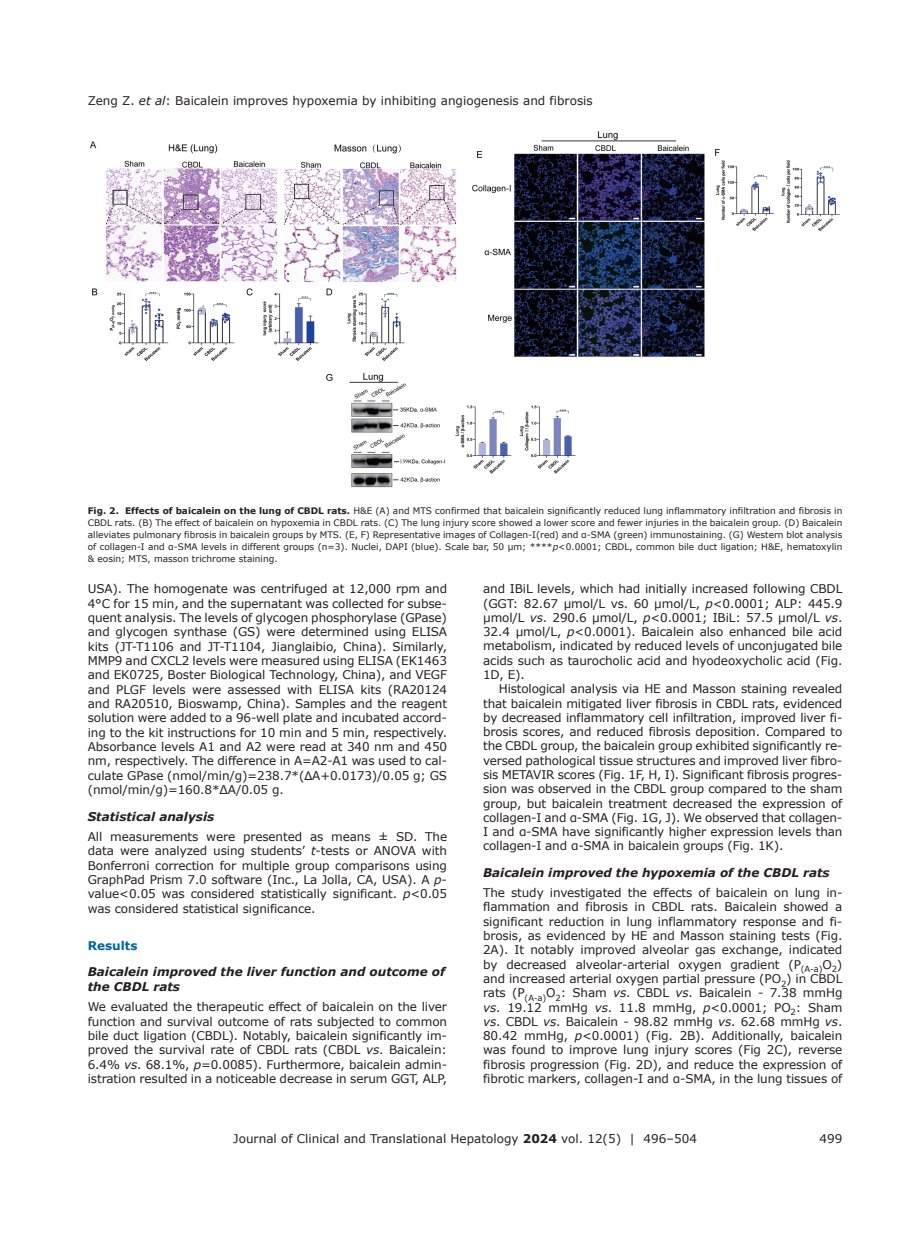
<style>
.page{position:relative;width:919px;height:1238px;background:#fff}
.page>*{position:absolute;margin:0;border:0;box-sizing:border-box;transform-origin:0 0}
.t1{font:12px/14.2px "Verdana";letter-spacing:-.01em;color:#231f20;text-align:justify}
.t2{font:italic 700 12px/14.5px "Verdana";color:#231f20}
.t3{font:700 12px "Verdana";color:#0065a4}
.t4{font:9px/12px "Verdana";color:#231f20;text-align:justify}
.s1{font-style:italic}
.s2{font-weight:700}
.s3{font-family:"Arial"}
</style>
<div class="page">
<img style="left:90px;top:131px;width:750px;height:357px">
<p class="t1" style="left:88px;top:93px;width:506px">Zeng Z. <span class="s1">et al</span>: Baicalein improves hypoxemia by inhibiting angiogenesis and fibrosis</p>
<p class="t4" style="left:88px;top:505px;width:756px"><span class="s2">Fig. 2. Effects of baicalein on the lung of CBDL rats.</span> H&amp;E (A) and MTS confirmed that baicalein significantly reduced lung inflammatory infiltration and fibrosis in CBDL rats. (B) The effect of baicalein on hypoxemia in CBDL rats. (C) The lung injury score showed a lower score and fewer injuries in the baicalein group. (D) Baicalein alleviates pulmonary fibrosis in baicalein groups by MTS. (E, F) Representative images of Collagen-I(red) and α-SMA (green) immunostaining. (G) Western blot analysis of collagen-I and α-SMA levels in different groups (n=3). Nuclei, DAPI (blue). Scale bar, 50 µm; ****<span class="s1">p</span>&lt;0.0001; CBDL, common bile duct ligation; H&amp;E, hematoxylin &amp; eosin; MTS, masson trichrome staining.</p>
<p class="t1" style="left:88px;top:581px;width:361px">USA). The homogenate was centrifuged at 12,000 rpm and 4°C for 15 min, and the supernatant was collected for subse&shy;quent analysis. The levels of glycogen phosphorylase (GPase) and glycogen synthase (GS) were determined using ELISA kits (JT-T1106 and JT-T1104, Jianglaibio, China). Similarly, MMP9 and CXCL2 levels were measured using ELISA (EK1463 and EK0725, Boster Biological Technology, China), and VEGF and PLGF levels were assessed with ELISA kits (RA20124 and RA20510, Bioswamp, China). Samples and the reagent solution were added to a 96-well plate and incubated accord&shy;ing to the kit instructions for 10 min and 5 min, respectively.<br>Absorbance levels A1 and A2 were read at 340 nm and 450 nm, respectively. The difference in A=A2-A1 was used to cal&shy;culate GPase (nmol/min/g)=238.7*(<span class="s3">Δ</span>A+0.0173)/0.05 g; GS (nmol/min/g)=160.8*ΔA/0.05 g.</p>
<p class="t2" style="left:88px;top:808px;width:128px">Statistical analysis</p>
<p class="t1" style="left:88px;top:829px;width:361px">All measurements were presented as means ± SD. The data were analyzed using students’ <span class="s1">t</span>-tests or ANOVA with Bonferroni correction for multiple group comparisons using GraphPad Prism 7.0 software (Inc., La Jolla, CA, USA). A <span class="s1">p&shy;</span>value&lt;0.05 was considered statistically significant. <span class="s1">p</span>&lt;0.05 was considered statistical significance.</p>
<p class="t3" style="left:88px;top:936px;width:51px">Results</p>
<p class="t2" style="left:88px;top:964px;width:359px">Baicalein improved the liver function and outcome of the CBDL rats</p>
<p class="t1" style="left:88px;top:999px;width:361px">We evaluated the therapeutic effect of baicalein on the liver function and survival outcome of rats subjected to common bile duct ligation (CBDL). Notably, baicalein significantly im&shy;proved the survival rate of CBDL rats (CBDL <span class="s1">vs</span>. Baicalein:<br>6.4% <span class="s1">vs</span>. 68.1%, <span class="s1">p</span>=0.0085). Furthermore, baicalein admin&shy;istration resulted in a noticeable decrease in serum GGT, ALP,</p>
<p class="t1" style="left:483px;top:581px;width:361px">and IBiL levels, which had initially increased following CBDL (GGT: 82.67 µmol/L vs. 60 µmol/L, <span class="s1">p</span>&lt;0.0001; ALP: 445.9 µmol/L <span class="s1">vs</span>. 290.6 µmol/L, <span class="s1">p</span>&lt;0.0001; IBiL: 57.5 µmol/L <span class="s1">vs</span>.<br>32.4 µmol/L, <span class="s1">p</span>&lt;0.0001). Baicalein also enhanced bile acid metabolism, indicated by reduced levels of unconjugated bile acids such as taurocholic acid and hyodeoxycholic acid (Fig.<br>1D, E).</p>
<p class="t1" style="left:483px;top:681px;width:361px;text-indent:16px">Histological analysis via HE and Masson staining revealed that baicalein mitigated liver fibrosis in CBDL rats, evidenced by decreased inflammatory cell infiltration, improved liver fi&shy;brosis scores, and reduced fibrosis deposition. Compared to the CBDL group, the baicalein group exhibited significantly re&shy;versed pathological tissue structures and improved liver fibro&shy;sis METAVIR scores (Fig. 1F, H, I). Significant fibrosis progres&shy;sion was observed in the CBDL group compared to the sham group, but baicalein treatment decreased the expression of collagen-I and α-SMA (Fig. 1G, J). We observed that collagen-I and α-SMA have significantly higher expression levels than collagen-I and α-SMA in baicalein groups (Fig. 1K).</p>
<p class="t2" style="left:483px;top:865px;width:348px">Baicalein improved the hypoxemia of the CBDL rats</p>
<p class="t1" style="left:483px;top:885px;width:361px">The study investigated the effects of baicalein on lung in&shy;flammation and fibrosis in CBDL rats. Baicalein showed a significant reduction in lung inflammatory response and fi&shy;brosis, as evidenced by HE and Masson staining tests (Fig.<br>2A). It notably improved alveolar gas exchange, indicated by decreased alveolar-arterial oxygen gradient (P<sub>(A-a)</sub>O<sub>2</sub>) and increased arterial oxygen partial pressure (PO<sub>2</sub>) in CBDL rats (P<sub>(A-a)</sub>O<sub>2</sub>: Sham <span class="s1">vs</span>. CBDL <span class="s1">vs</span>. Baicalein - 7.38 mmHg <span class="s1">vs</span>. 19.12 mmHg <span class="s1">vs</span>. 11.8 mmHg, <span class="s1">p</span>&lt;0.0001; PO<sub>2</sub>: Sham <span class="s1">vs</span>. CBDL <span class="s1">vs</span>. Baicalein - 98.82 mmHg <span class="s1">vs</span>. 62.68 mmHg <span class="s1">vs</span>.<br>80.42 mmHg, <span class="s1">p</span>&lt;0.0001) (Fig. 2B). Additionally, baicalein was found to improve lung injury scores (Fig 2C), reverse fibrosis progression (Fig. 2D), and reduce the expression of fibrotic markers, collagen-I and α-SMA, in the lung tissues of</p>
<p class="t1" style="left:233px;top:1131px;width:465px">Journal of Clinical and Translational Hepatology <span class="s2">2024</span> vol. 12(5) | 496–504</p>
<p class="t1" style="left:819px;top:1131px;width:24px">499</p>
</div>
